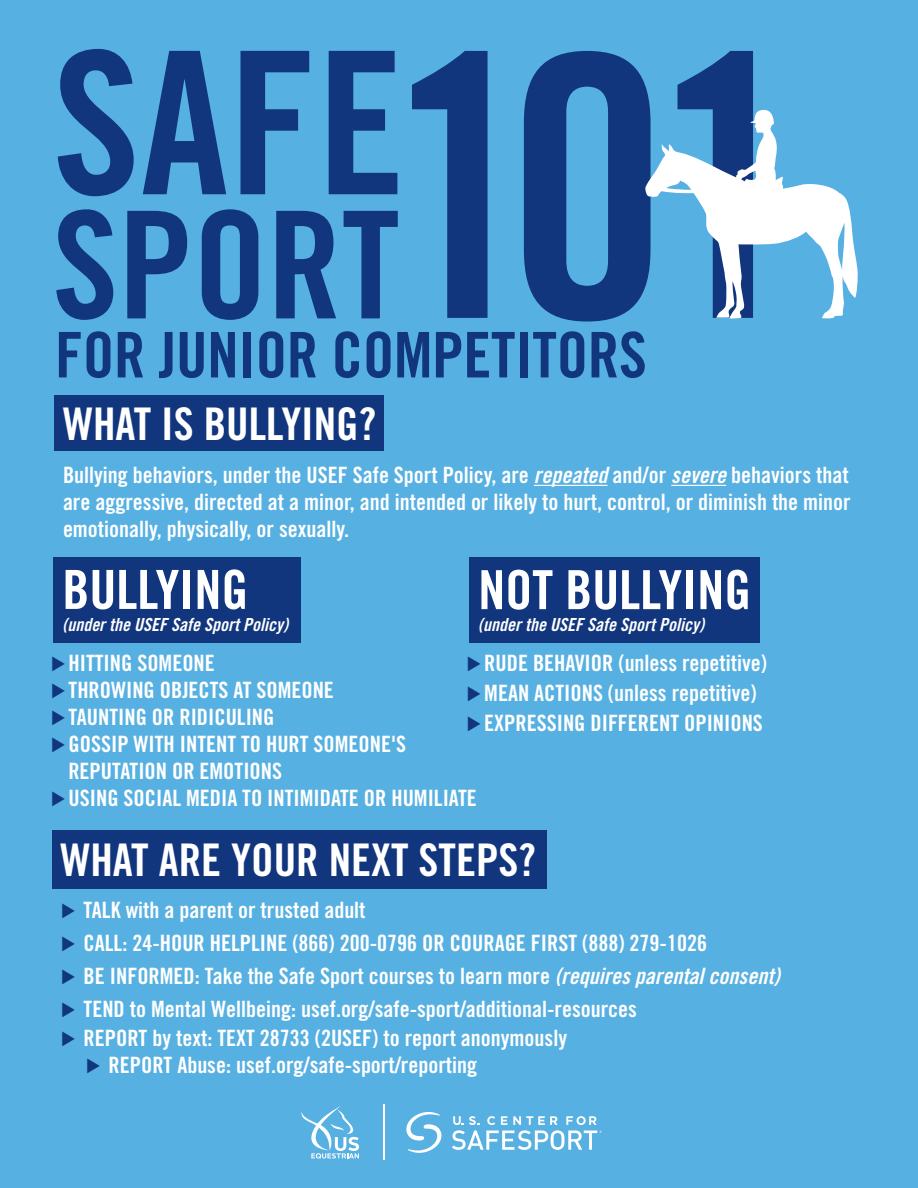
<style>
.page{position:relative;width:918px;height:1188px;background:#57b0e2}
.page>*{position:absolute;margin:0;border:0;box-sizing:border-box;transform-origin:0 0}
.t1{font:63px "Trade Gothic LT Std Bd Cn 20";letter-spacing:-.005em;color:#11367e}
.t2{font:54px "Trade Gothic LT Std Bd Cn 20";color:#fff}
.t3{font:45px "Trade Gothic LT Std Bd Cn 20";color:#fff}
.t4{font:22.5px/27px "Trade Gothic LT Std Bd Cn 20";color:#fff}
.t5{font:18px "Trade Gothic LT Std Bd Cn 20 Obl";color:#fff}
.s1{font-family:"Trade Gothic LT Std Bd Cn 20 Obl"}
.s2{font-family:"Alright Sans";font-weight:700;color:#11367e}
</style>
<div class="page">
<div style="left:54px;top:396px;width:330px;height:55px;background:#11367e"></div>
<div style="left:52px;top:830px;width:495px;height:59px;background:#11367e"></div>
<hr style="left:534px;top:485px;width:74px;height:1px;background:#fff">
<hr style="left:671px;top:485px;width:55px;height:1px;background:#fff">
<svg style="left:412px;top:51px;width:341px;height:271px;fill:#11367e"></svg>
<svg style="left:645px;top:109px;width:213px;height:210px"></svg>
<svg style="left:56px;top:209px;width:342px;height:111px"></svg>
<svg style="left:58px;top:49px;width:339px;height:147px"></svg>
<div style="left:53px;top:557px;width:248px;height:85px;background:#11367e"></div>
<div style="left:469px;top:557px;width:290px;height:85px;background:#11367e"></div>
<svg style="left:301px;top:1106px;width:58px;height:53px"></svg>
<hr style="left:384px;top:1105px;width:1px;height:55px;background:#fff">
<svg style="left:406px;top:1112px;width:36px;height:41px"></svg>
<svg style="left:452px;top:1116px;width:150px;height:34px"></svg>
<p class="t1" style="left:55px;top:317px;width:593px">FOR JUNIOR COMPETITORS</p>
<p class="t3" style="left:63px;top:396px;width:315px">WHAT IS BULLYING?</p>
<p class="t4" style="left:63px;top:461px;width:789px;text-align:justify">Bullying behaviors, under the USEF Safe Sport Policy, are <span class="s1">repeated</span> and/or <span class="s1">severe</span> behaviors that are aggressive, directed at a minor, and intended or likely to hurt, control, or diminish the minor emotionally, physically, or sexually.</p>
<p class="t2" style="left:62px;top:557px;width:188px">BULLYING</p>
<p class="t5" style="left:62px;top:613px;width:227px">(under the USEF Safe Sport Policy)</p>
<p class="t2" style="left:478px;top:557px;width:275px">NOT BULLYING</p>
<p class="t5" style="left:478px;top:613px;width:227px">(under the USEF Safe Sport Policy)</p>
<p class="t4" style="left:48px;top:649px;width:168px"><span class="s2">▶</span>HITTING SOMEONE</p>
<p class="t4" style="left:48px;top:676px;width:287px"><span class="s2">▶</span>THROWING OBJECTS AT SOMEONE</p>
<p class="t4" style="left:48px;top:703px;width:228px"><span class="s2">▶</span>TAUNTING OR RIDICULING</p>
<p class="t4" style="left:68px;top:730px;width:339px;text-indent:-20px"><span class="s2">▶</span>GOSSIP WITH INTENT TO HURT SOMEONE'S<br>REPUTATION OR EMOTIONS</p>
<p class="t4" style="left:48px;top:784px;width:430px"><span class="s2">▶</span>USING SOCIAL MEDIA TO INTIMIDATE OR HUMILIATE</p>
<p class="t4" style="left:464px;top:648px;width:305px;line-height:30px"><span class="s2">▶</span>RUDE BEHAVIOR (unless repetitive) <span class="s2">▶</span>MEAN ACTIONS (unless repetitive) <span class="s2">▶</span>EXPRESSING DIFFERENT OPINIONS</p>
<p class="t3" style="left:60px;top:832px;width:477px">WHAT ARE YOUR NEXT STEPS?</p>
<p class="t4" style="left:58px;top:896px;width:309px"><span class="s2">▶</span> TALK with a parent or trusted adult</p>
<p class="t4" style="left:58px;top:929px;width:650px"><span class="s2">▶</span> CALL: 24-HOUR HELPLINE (866) 200-0796 OR COURAGE FIRST (888) 279-1026</p>
<p class="t4" style="left:58px;top:962px;width:723px"><span class="s2">▶</span> BE INFORMED: Take the Safe Sport courses to learn more <span class="s1">(requires parental consent)</span></p>
<p class="t4" style="left:58px;top:995px;width:580px"><span class="s2">▶</span> TEND to Mental Wellbeing: usef.org/safe-sport/additional-resources</p>
<p class="t4" style="left:58px;top:1024px;width:510px"><span class="s2">▶</span> REPORT by text: TEXT 28733 (2USEF) to report anonymously</p>
<p class="t4" style="left:83px;top:1051px;width:395px"><span class="s2">▶</span> REPORT Abuse: usef.org/safe-sport/reporting</p>
</div>
